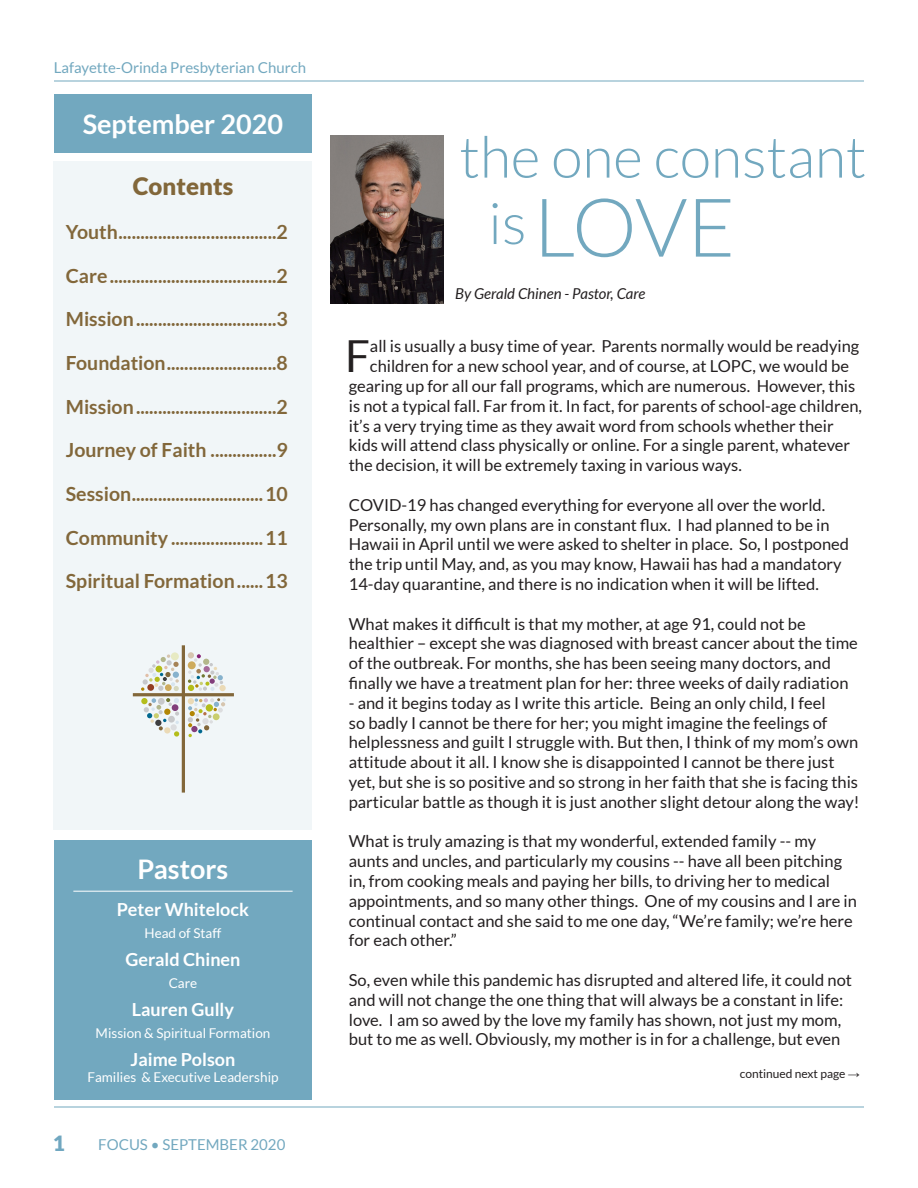
<style>
.page{position:relative;width:918px;height:1188px;background:#fff}
.page>*{position:absolute;margin:0;border:0;box-sizing:border-box;transform-origin:0 0}
.Byline{font:300 81.3px "Lato";color:#72a8bf}
.Byline-2{font:300 57.3px "Lato";color:#72a8bf}
.Body{font:44.1px "Lato";color:#231f20}
.t1{font:700 27px "Lato";color:#fff}
.t2{font:900 24px "Lato";color:#82673a}
.t3{font:900 21px "Lato";color:#70a7c0}
.Table_of_Contents{font:700 19.5px "Lato";color:#82673a}
.t4{font:700 18px "Lato";color:#fff}
.Body-2{font:16.5px/19.8px "Lato";color:#231f20}
.t5{font:15px "Lato";color:#72a8bf}
.Byline-3{font:italic 15px "Lato";color:#231f20}
.t6{font:13.5px "Lato";color:#fff}
.Body-3{font:12px "Lato";color:#231f20}
.s1{font-family:"Arial"}
</style>
<div class="page">
<div style="left:54px;top:162px;width:258px;height:668px;background:#f1f6f8"></div>
<div style="left:54px;top:840px;width:258px;height:259px;background:#72a8bf"></div>
<hr style="left:73px;top:891px;width:220px;height:1px;background:#fff">
<hr style="left:54px;top:1107px;width:810px;height:1px;background:#72a8bf">
<hr style="left:54px;top:81px;width:810px;height:1px;background:#72a8bf">
<div style="left:54px;top:94px;width:258px;height:58px;background:#72a8bf"></div>
<img style="left:330px;top:135px;width:113px;height:169px">
<svg style="left:133px;top:645px;width:101px;height:148px"></svg>
<p class="t5" style="left:54px;top:59px;width:254px">Lafayette-Orinda Presbyterian Church</p>
<p class="t1" style="left:83px;top:109px;width:202px">September 2020</p>
<p class="t2" style="left:133px;top:173px;width:102px">Contents</p>
<p class="Table_of_Contents" style="left:66px;top:221px;width:224px">Youth....................................2</p>
<p class="Table_of_Contents" style="left:66px;top:264px;width:224px">Care......................................2</p>
<p class="Table_of_Contents" style="left:66px;top:308px;width:224px">Mission................................3</p>
<p class="Table_of_Contents" style="left:66px;top:352px;width:224px">Foundation.........................8</p>
<p class="Table_of_Contents" style="left:66px;top:395px;width:224px">Mission................................2</p>
<p class="Table_of_Contents" style="left:66px;top:439px;width:224px">Journey of Faith ...............9</p>
<p class="Table_of_Contents" style="left:66px;top:483px;width:224px">Session..............................10</p>
<p class="Table_of_Contents" style="left:66px;top:526px;width:224px">Community .....................11</p>
<p class="Table_of_Contents" style="left:66px;top:570px;width:224px">Spiritual Formation......13</p>
<p class="t1" style="left:138px;top:853px;width:92px">Pastors</p>
<p class="t4" style="left:117px;top:899px;width:134px">Peter Whitelock</p>
<p class="t6" style="left:144px;top:926px;width:79px">Head of Staff</p>
<p class="t4" style="left:125px;top:949px;width:116px">Gerald Chinen</p>
<p class="t6" style="left:169px;top:975px;width:30px">Care</p>
<p class="t4" style="left:132px;top:999px;width:104px">Lauren Gully</p>
<p class="t6" style="left:96px;top:1025px;width:176px">Mission &amp; Spiritual Formation</p>
<p class="t4" style="left:131px;top:1049px;width:106px">Jaime Polson</p>
<p class="t6" style="left:87px;top:1070px;width:193px">Families &amp; Executive Leadership</p>
<p class="t3" style="left:53px;top:1131px;width:14px">1</p>
<p class="t5" style="left:98px;top:1136px;width:189px">FOCUS • SEPTEMBER 2020</p>
<p class="Byline-2" style="left:459px;top:126px;width:408px">the one constant</p>
<p class="Byline-2" style="left:488px;top:193px;width:40px">is</p>
<p class="Byline" style="left:534px;top:184px;width:203px">LOVE</p>
<p class="Byline-3" style="left:455px;top:286px;width:192px">By Gerald Chinen - Pastor, Care</p>
<p class="Body" style="left:345px;top:332px;width:26px">F</p>
<p class="Body-2" style="left:370px;top:336px;width:491px">all is usually a busy time of year. Parents normally would be readying</p>
<p class="Body-2" style="left:370px;top:356px;width:481px">children for a new school year, and of course, at LOPC, we would be</p>
<p class="Body-2" style="left:349px;top:376px;width:508px">gearing up for all our fall programs, which are numerous. However, this</p>
<p class="Body-2" style="left:349px;top:396px;width:515px">is not a typical fall. Far from it. In fact, for parents of school-age children,</p>
<p class="Body-2" style="left:349px;top:416px;width:486px">it’s a very trying time as they await word from schools whether their</p>
<p class="Body-2" style="left:349px;top:435px;width:503px">kids will attend class physically or online. For a single parent, whatever</p>
<p class="Body-2" style="left:349px;top:455px;width:395px">the decision, it will be extremely taxing in various ways.</p>
<p class="Body-2" style="left:349px;top:495px;width:502px">COVID-19 has changed everything for everyone all over the world.<br>Personally, my own plans are in constant flux. I had planned to be in Hawaii in April until we were asked to shelter in place. So, I postponed the trip until May, and, as you may know, Hawaii has had a mandatory 14-day quarantine, and there is no indication when it will be lifted.</p>
<p class="Body-2" style="left:349px;top:614px;width:511px">What makes it difficult is that my mother, at age 91, could not be healthier – except she was diagnosed with breast cancer about the time of the outbreak. For months, she has been seeing many doctors, and finally we have a treatment plan for her: three weeks of daily radiation</p>
<p class="Body-2" style="left:349px;top:693px;width:512px">- and it begins today as I write this article. Being an only child, I feel<br>so badly I cannot be there for her; you might imagine the feelings of helplessness and guilt I struggle with. But then, I think of my mom’s own attitude about it all. I know she is disappointed I cannot be there just yet, but she is so positive and so strong in her faith that she is facing this particular battle as though it is just another slight detour along the way!</p>
<p class="Body-2" style="left:349px;top:831px;width:510px">What is truly amazing is that my wonderful, extended family -- my aunts and uncles, and particularly my cousins -- have all been pitching in, from cooking meals and paying her bills, to driving her to medical appointments, and so many other things. One of my cousins and I are in continual contact and she said to me one day, “We’re family; we’re here for each other.”</p>
<p class="Body-2" style="left:349px;top:970px;width:505px">So, even while this pandemic has disrupted and altered life, it could not and will not change the one thing that will always be a constant in life: love. I am so awed by the love my family has shown, not just my mom, but to me as well. Obviously, my mother is in for a challenge, but even</p>
<p class="Body-3" style="left:740px;top:1067px;width:122px">continued next page <span class="s1">→</span></p>
</div>
